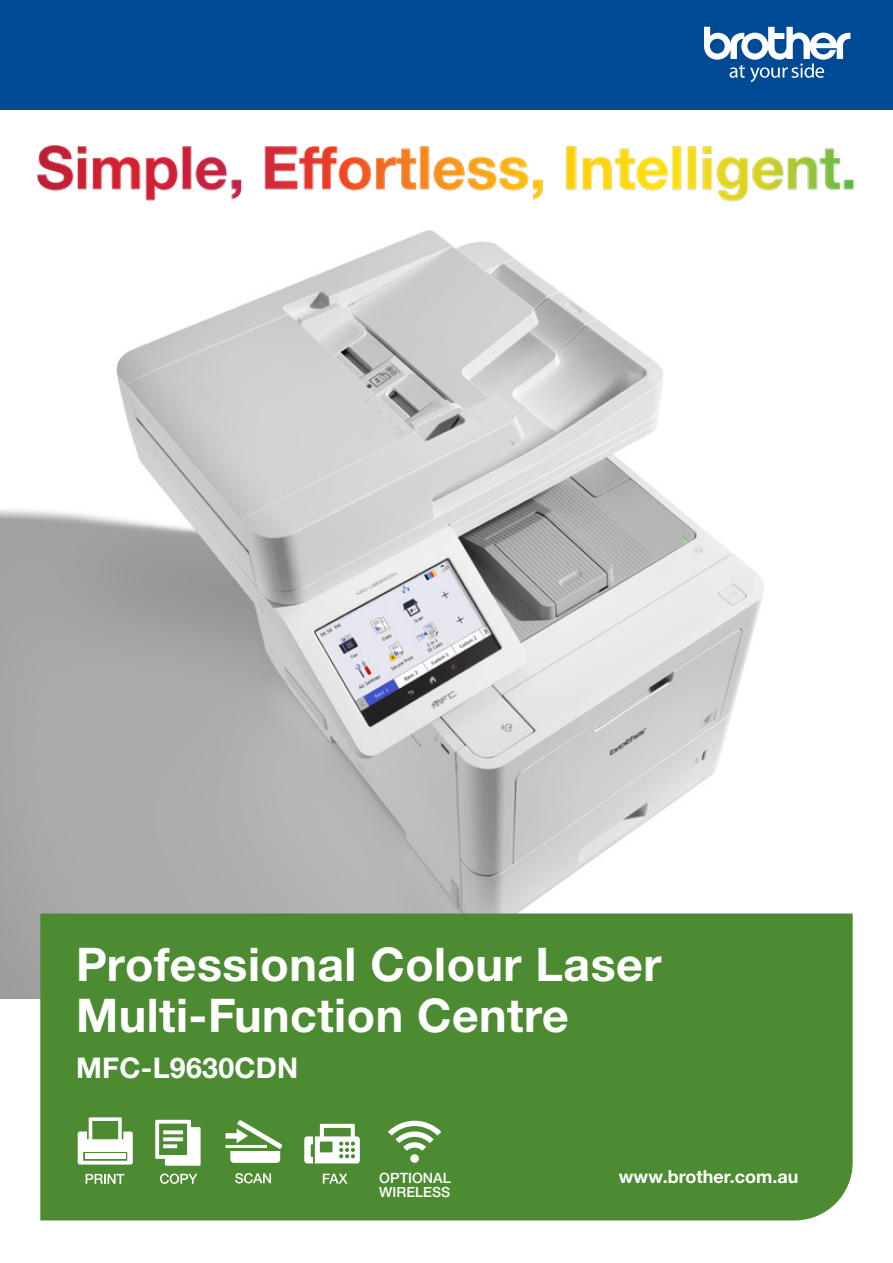
<style>
.page{position:relative;width:893px;height:1263px;background:#fff}
.page>*{position:absolute;margin:0;border:0;box-sizing:border-box;transform-origin:0 0}
.t1{font:700 46.5px/51px "Helvetica Neue LTW1 G";letter-spacing:.01em;color:#fff}
.t2{font:700 28.5px "Helvetica Neue LTW1 G";letter-spacing:.01em;color:#fff}
.t3{font:700 18px "Helvetica Neue LTW1 G";color:#fff}
.t4{font:500 14.25px "Helvetica Neue LTW1 G";color:#fff}
.t5{font:500 14.1px "Helvetica Neue LTW1 G";color:#fff}
</style>
<div class="page">
<img style="left:0;top:230px;width:764px;height:769px">
<div style="left:0;top:0;width:893px;height:110px;background:#004994"></div>
<svg style="left:704px;top:27px;width:146px;height:55px"></svg>
<div style="left:38px;top:911px;width:815px;height:310px;background:#4c8b32"></div>
<svg style="left:235px;top:1173px;width:36px;height:10px"></svg>
<svg style="left:226px;top:1120px;width:56px;height:43px"></svg>
<svg style="left:86px;top:1174px;width:38px;height:10px"></svg>
<svg style="left:78px;top:1117px;width:55px;height:47px"></svg>
<div style="left:85px;top:1153px;width:41px;height:6px;background:#fff"></div>
<svg style="left:160px;top:1173px;width:37px;height:11px"></svg>
<svg style="left:155px;top:1120px;width:46px;height:46px"></svg>
<svg style="left:304px;top:1121px;width:159px;height:75px;background:#6c9f56"></svg>
<img style="left:36px;top:145px;width:819px;height:57px">
<p class="t1" style="left:76px;top:938px;width:587px">Professional Colour Laser<br>Multi-Function Centre</p>
<p class="t2" style="left:76px;top:1051px;width:224px">MFC-L9630CDN</p>
<p class="t5" style="left:379px;top:1170px;width:72px">WIRELESS</p>
<p class="t3" style="left:619px;top:1166px;width:181px">www.brother.com.au</p>
<p class="t5" style="left:379px;top:1184px;width:72px">WIRELESS</p>
<p class="t4" style="left:379px;top:1169px;width:73px">OPTIONAL</p>
</div>
